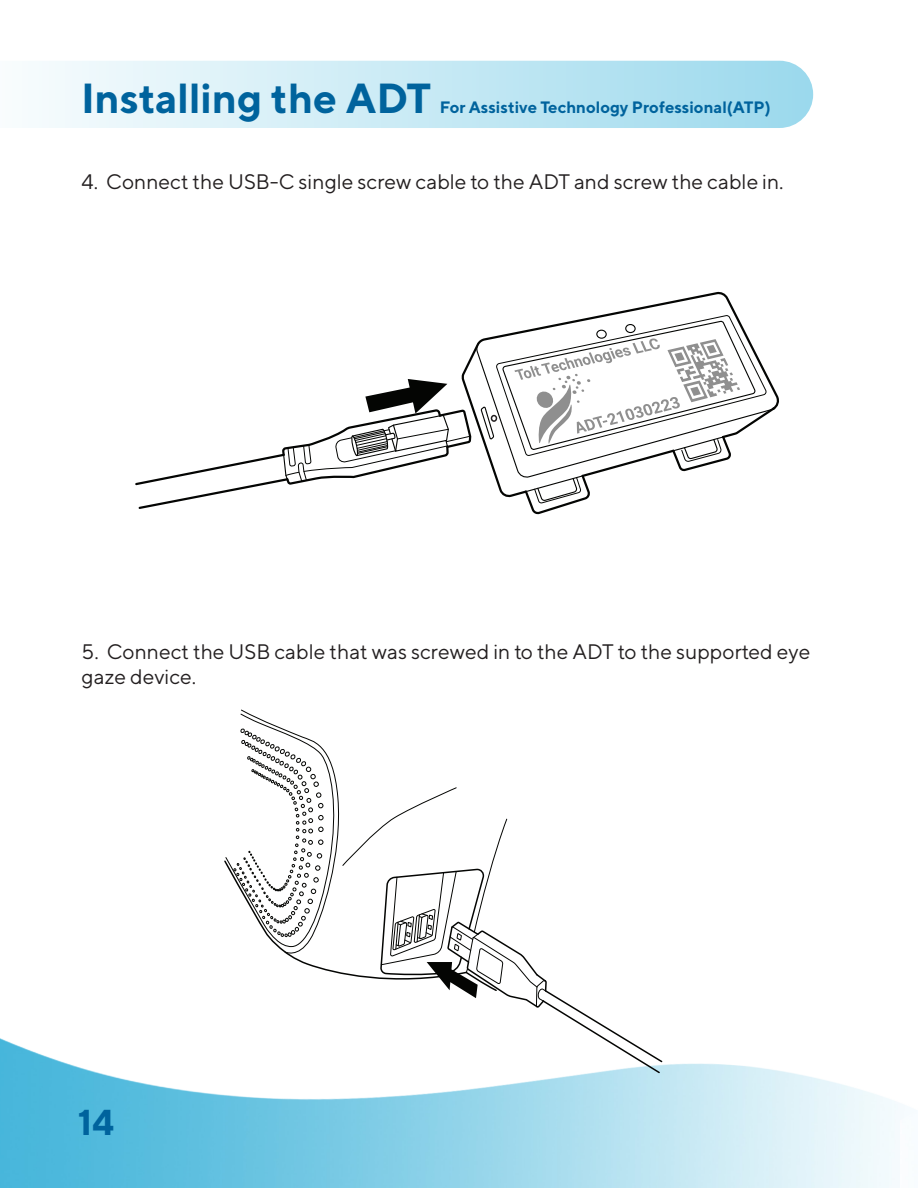
<style>
.page{position:relative;width:918px;height:1188px;background:#fff}
.page>*{position:absolute;margin:0;border:0;box-sizing:border-box;transform-origin:0 0}
.t1{font:700 42px "TT Norms";color:#00639d}
.t2{font:700 36px "TT Norms";color:#00639d}
.t3{font:21px/25.2px "TT Norms";color:#231f20}
.t4{font:700 16.5px "TT Norms";color:#00639d}
</style>
<div class="page">
<svg style="left:39px;top:61px;width:774px;height:67px;background:#c8e9f4"></svg>
<img style="left:0;top:1038px;width:898px;height:150px">
<svg style="left:223px;top:710px;width:440px;height:364px"></svg>
<svg style="left:135px;top:291px;width:644px;height:224px"></svg>
<div style="left:491px;top:415px;width:6px;height:7px;border:2px solid #231f20;border-radius:50%"></div>
<p class="t1" style="left:81px;top:72px;width:352px">Installing the ADT</p>
<p class="t4" style="left:440px;top:97px;width:332px">For Assistive Technology Professional(ATP)</p>
<p class="t3" style="left:82px;top:168px;width:704px">4. Connect the USB-C single screw cable to the ADT and screw the cable in.</p>
<p class="t3" style="left:82px;top:638px;width:730px">5. Connect the USB cable that was screwed in to the ADT to the supported eye gaze device.</p>
<h2 class="t2" style="left:78px;top:1100px;width:38px">14</h2>
</div>
